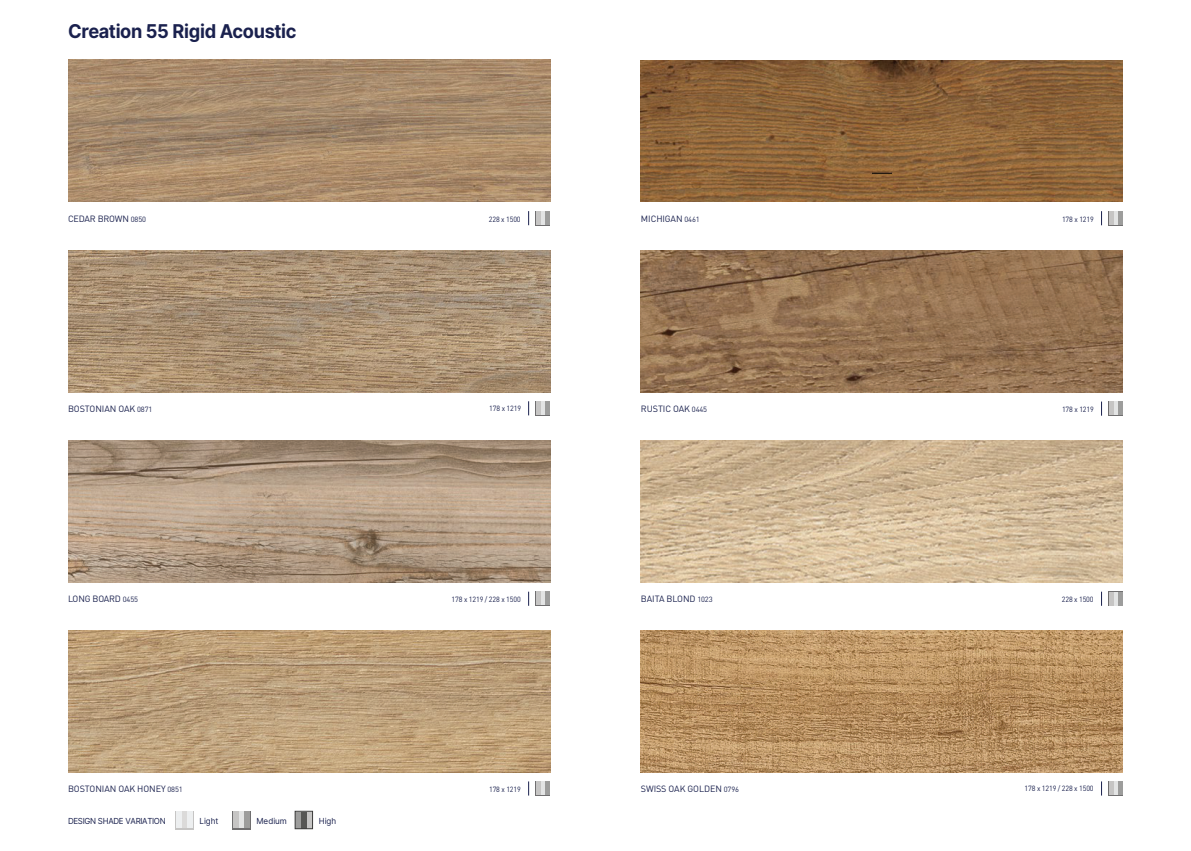
<style>
.page{position:relative;width:1191px;height:851px;background:#fff}
.page>*{position:absolute;margin:0;border:0;box-sizing:border-box;transform-origin:0 0}
.t1{font:700 19px "Inter";letter-spacing:-.02em;color:#1a214e;scale:.96 1}
.t2{font:9px "DIN Pro";letter-spacing:-.01em;color:#1a214e}
.t3{font:8.3px "Inter";color:#1a214e;scale:.96 1}
.t4{font:8.3px "Inter";color:#1a214e}
.t5{font:7.5px "DIN Pro";letter-spacing:-.02em;color:#1a214e;scale:.95 1}
.s1{font-size:7.5px}
</style>
<div class="page">
<svg style="left:1101px;top:401px;width:1px;height:14px"></svg>
<div style="left:1108px;top:401px;width:15px;height:14px;background:#e3e4e4"></div>
<svg style="left:1113px;top:402px;width:1px;height:13px"></svg>
<hr style="left:1109px;top:402px;width:4px;height:13px;background:#c6c5c4">
<hr style="left:1118px;top:402px;width:4px;height:13px;background:#9d9d9c">
<svg style="left:1101px;top:211px;width:1px;height:14px"></svg>
<div style="left:1108px;top:211px;width:15px;height:14px;background:#e3e4e4"></div>
<svg style="left:1113px;top:211px;width:1px;height:14px"></svg>
<hr style="left:1109px;top:211px;width:4px;height:14px;background:#c6c5c4">
<hr style="left:1118px;top:211px;width:4px;height:14px;background:#9d9d9c">
<svg style="left:1101px;top:781px;width:1px;height:14px"></svg>
<svg style="left:1101px;top:591px;width:1px;height:14px"></svg>
<div style="left:1108px;top:781px;width:15px;height:14px;background:#e3e4e4"></div>
<svg style="left:1113px;top:781px;width:1px;height:13px"></svg>
<hr style="left:1109px;top:781px;width:4px;height:13px;background:#c6c5c4">
<hr style="left:1118px;top:781px;width:4px;height:13px;background:#9d9d9c">
<div style="left:1108px;top:591px;width:15px;height:14px;background:#e3e4e4"></div>
<svg style="left:1113px;top:591px;width:4px;height:14px"></svg>
<hr style="left:1109px;top:592px;width:4px;height:13px;background:#c6c5c4">
<hr style="left:1118px;top:591px;width:4px;height:14px;background:#9d9d9c">
<svg style="left:528px;top:211px;width:1px;height:14px"></svg>
<div style="left:535px;top:211px;width:15px;height:14px;background:#c6c5c4"></div>
<hr style="left:541px;top:211px;width:4px;height:13px;background:#e3e4e4">
<hr style="left:545px;top:211px;width:4px;height:13px;background:#9d9d9c">
<svg style="left:528px;top:401px;width:1px;height:14px"></svg>
<div style="left:535px;top:401px;width:15px;height:14px;background:#c6c5c4"></div>
<hr style="left:541px;top:401px;width:4px;height:13px;background:#e3e4e4">
<hr style="left:545px;top:401px;width:4px;height:13px;background:#9d9d9c">
<svg style="left:528px;top:781px;width:1px;height:14px"></svg>
<svg style="left:528px;top:591px;width:1px;height:14px"></svg>
<div style="left:535px;top:781px;width:15px;height:14px;background:#c6c5c4"></div>
<hr style="left:541px;top:781px;width:4px;height:13px;background:#e3e4e4">
<hr style="left:545px;top:781px;width:4px;height:13px;background:#9d9d9c">
<div style="left:535px;top:591px;width:15px;height:14px;background:#c6c5c4"></div>
<hr style="left:541px;top:591px;width:4px;height:13px;background:#e3e4e4">
<hr style="left:545px;top:591px;width:4px;height:13px;background:#9d9d9c">
<img style="left:641px;top:250px;width:482px;height:142px">
<img style="left:641px;top:60px;width:482px;height:142px">
<img style="left:641px;top:630px;width:482px;height:141px">
<img style="left:641px;top:440px;width:482px;height:142px">
<img style="left:68px;top:60px;width:482px;height:142px">
<img style="left:68px;top:250px;width:482px;height:142px">
<img style="left:68px;top:630px;width:482px;height:141px">
<img style="left:68px;top:440px;width:482px;height:142px">
<div style="left:175px;top:810px;width:19px;height:19px;background:#edeff0"></div>
<div style="left:182px;top:811px;width:5px;height:17px;background:#dbdad9"></div>
<svg style="left:232px;top:811px;width:19px;height:18px"></svg>
<div style="left:239px;top:811px;width:5px;height:17px;background:#e3e4e4"></div>
<div style="left:233px;top:811px;width:5px;height:17px;background:#c6c5c4"></div>
<div style="left:245px;top:811px;width:5px;height:17px;background:#9d9d9c"></div>
<svg style="left:300px;top:812px;width:7px;height:15px"></svg>
<div style="left:301px;top:811px;width:5px;height:17px;background:#575755"></div>
<div style="left:295px;top:811px;width:5px;height:17px;background:#9d9d9c"></div>
<div style="left:307px;top:811px;width:5px;height:17px;background:#c6c5c4"></div>
<div style="left:295px;top:810px;width:18px;height:19px;border:1px solid #3c3c3b"></div>
<svg style="left:872px;top:173px;width:116px;height:1px"></svg>
<h1 class="t1" style="left:68px;top:17px;width:239px">Creation 55 Rigid Acoustic</h1>
<p class="t2" style="left:68px;top:212px;width:80px">CEDAR BROWN <span class="s1">0850</span></p>
<p class="t5" style="left:489px;top:214px;width:35px">228 x 1500</p>
<p class="t2" style="left:641px;top:212px;width:60px">MICHIGAN <span class="s1">0461</span></p>
<p class="t5" style="left:1062px;top:214px;width:35px">178 x 1219</p>
<p class="t2" style="left:68px;top:402px;width:86px">BOSTONIAN OAK <span class="s1">0871</span></p>
<p class="t5" style="left:489px;top:403px;width:35px">178 x 1219</p>
<p class="t2" style="left:641px;top:403px;width:68px">RUSTIC OAK <span class="s1">0445</span></p>
<p class="t5" style="left:1062px;top:404px;width:35px">178 x 1219</p>
<p class="t2" style="left:68px;top:593px;width:72px">LONG BOARD <span class="s1">0455</span></p>
<p class="t5" style="left:451px;top:594px;width:74px">178 x 1219 / 228 x 1500</p>
<p class="t2" style="left:641px;top:592px;width:73px">BAITA BLOND <span class="s1">1023</span></p>
<p class="t5" style="left:1061px;top:594px;width:35px">228 x 1500</p>
<p class="t2" style="left:68px;top:782px;width:116px">BOSTONIAN OAK HONEY <span class="s1">0851</span></p>
<p class="t5" style="left:489px;top:783px;width:35px">178 x 1219</p>
<p class="t2" style="left:641px;top:782px;width:100px">SWISS OAK GOLDEN <span class="s1">0796</span></p>
<p class="t5" style="left:1024px;top:783px;width:74px">178 x 1219 / 228 x 1500</p>
<p class="t3" style="left:68px;top:814px;width:103px">DESIGN SHADE VARIATION</p>
<p class="t4" style="left:199px;top:814px;width:21px">Light</p>
<p class="t4" style="left:256px;top:814px;width:32px">Medium</p>
<p class="t4" style="left:319px;top:814px;width:19px">High</p>
</div>
